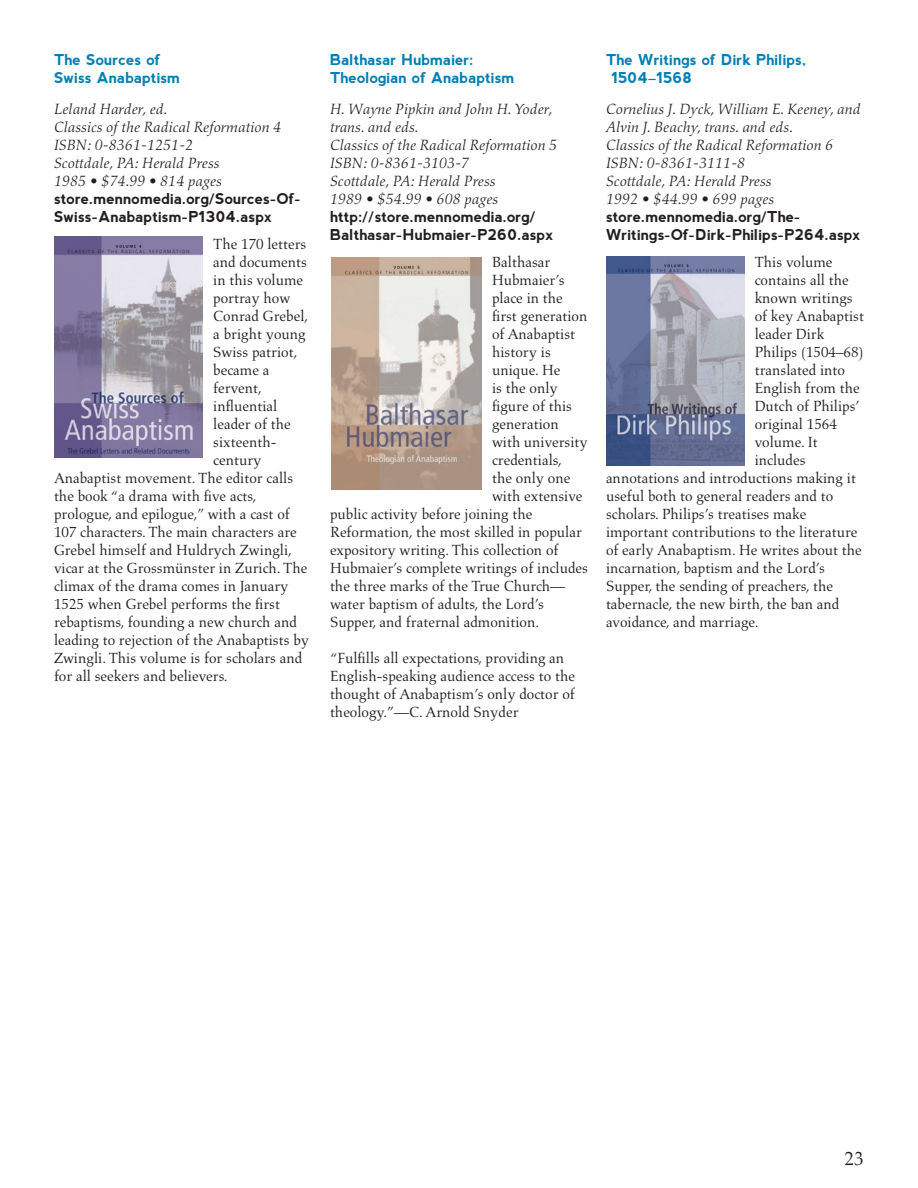
<style>
.page{position:relative;width:918px;height:1188px;background:#fff}
.page>*{position:absolute;margin:0;border:0;box-sizing:border-box;transform-origin:0 0}
.t1{font:19.5px "Aldus LT Std";color:#231f20}
.t2{font:15px/18px "Aldus LT Std";color:#231f20}
.t3{font:italic 15px/18px "Aldus Nova Pro";color:#231f20}
.t4{font:700 15px/18px "nevis";color:#231f20}
.t5{font:700 15px/18px "nevis";color:#007fb4}
</style>
<div class="page">
<img style="left:54px;top:237px;width:149px;height:221px">
<img style="left:606px;top:256px;width:138px;height:209px">
<img style="left:331px;top:257px;width:151px;height:232px">
<p class="t5" style="left:54px;top:51px;width:128px">The Sources of<br>Swiss Anabaptism</p>
<p class="t3" style="left:54px;top:101px;width:229px">Leland Harder, ed.<br>Classics of the Radical Reformation 4<br>ISBN: 0-8361-1251-2<br>Scottdale, PA: Herald Press<br>1985 • $74.99 • 814 pages</p>
<p class="t4" style="left:54px;top:190px;width:248px">store.mennomedia.org/Sources-Of-<br>Swiss-Anabaptism-P1304.aspx</p>
<p class="t2" style="left:213px;top:236px;width:95px">The 170 letters</p>
<p class="t2" style="left:213px;top:254px;width:95px">and documents</p>
<p class="t2" style="left:213px;top:272px;width:91px">in this volume</p>
<p class="t2" style="left:213px;top:290px;width:78px">portray how</p>
<p class="t2" style="left:213px;top:308px;width:96px">Conrad Grebel,</p>
<p class="t2" style="left:213px;top:326px;width:94px">a bright young</p>
<p class="t2" style="left:213px;top:344px;width:86px">Swiss patriot,</p>
<p class="t2" style="left:213px;top:362px;width:58px">became a</p>
<p class="t2" style="left:213px;top:380px;width:50px">fervent,</p>
<p class="t2" style="left:213px;top:398px;width:66px">influential</p>
<p class="t2" style="left:213px;top:416px;width:79px">leader of the</p>
<p class="t2" style="left:213px;top:434px;width:65px">sixteenth-</p>
<p class="t2" style="left:213px;top:452px;width:50px">century</p>
<p class="t2" style="left:54px;top:470px;width:241px">Anabaptist movement. The editor calls</p>
<p class="t2" style="left:54px;top:488px;width:204px">the book “a drama with five acts,</p>
<p class="t2" style="left:54px;top:506px;width:237px">prologue, and epilogue,” with a cast of</p>
<p class="t2" style="left:54px;top:524px;width:244px">107 characters. The main characters are</p>
<p class="t2" style="left:54px;top:542px;width:239px">Grebel himself and Huldrych Zwingli,</p>
<p class="t2" style="left:54px;top:560px;width:255px">vicar at the Grossmünster in Zurich. The</p>
<p class="t2" style="left:54px;top:578px;width:236px">climax of the drama comes in January</p>
<p class="t2" style="left:54px;top:596px;width:228px">1525 when Grebel performs the first</p>
<p class="t2" style="left:54px;top:614px;width:244px">rebaptisms, founding a new church and</p>
<p class="t2" style="left:54px;top:632px;width:257px">leading to rejection of the Anabaptists by</p>
<p class="t2" style="left:54px;top:650px;width:250px">Zwingli. This volume is for scholars and</p>
<p class="t2" style="left:54px;top:668px;width:175px">for all seekers and believers.</p>
<p class="t5" style="left:330px;top:51px;width:186px">Balthasar Hubmaier:<br>Theologian of Anabaptism</p>
<p class="t3" style="left:330px;top:101px;width:229px">H. Wayne Pipkin and John H. Yoder, trans. and eds.<br>Classics of the Radical Reformation 5<br>ISBN: 0-8361-3103-7<br>Scottdale, PA: Herald Press<br>1989 • $54.99 • 608 pages</p>
<p class="t4" style="left:330px;top:208px;width:225px">http://store.mennomedia.org/<br>Balthasar-Hubmaier-P260.aspx</p>
<p class="t2" style="left:492px;top:254px;width:60px">Balthasar</p>
<p class="t2" style="left:492px;top:272px;width:74px">Hubmaier’s</p>
<p class="t2" style="left:492px;top:290px;width:72px">place in the</p>
<p class="t2" style="left:492px;top:308px;width:97px">first generation</p>
<p class="t2" style="left:492px;top:326px;width:85px">of Anabaptist</p>
<p class="t2" style="left:492px;top:344px;width:60px">history is</p>
<p class="t2" style="left:492px;top:362px;width:70px">unique. He</p>
<p class="t2" style="left:492px;top:380px;width:67px">is the only</p>
<p class="t2" style="left:492px;top:398px;width:82px">figure of this</p>
<p class="t2" style="left:492px;top:416px;width:68px">generation</p>
<p class="t2" style="left:492px;top:434px;width:97px">with university</p>
<p class="t2" style="left:492px;top:452px;width:71px">credentials,</p>
<p class="t2" style="left:492px;top:470px;width:80px">the only one</p>
<p class="t2" style="left:492px;top:488px;width:92px">with extensive</p>
<p class="t2" style="left:330px;top:506px;width:204px">public activity before joining the</p>
<p class="t2" style="left:330px;top:524px;width:253px">Reformation, the most skilled in popular</p>
<p class="t2" style="left:330px;top:542px;width:230px">expository writing. This collection of</p>
<p class="t2" style="left:330px;top:560px;width:260px">Hubmaier’s complete writings of includes</p>
<p class="t2" style="left:330px;top:578px;width:237px">the three marks of the True Church—</p>
<p class="t2" style="left:330px;top:596px;width:215px">water baptism of adults, the Lord’s</p>
<p class="t2" style="left:330px;top:614px;width:211px">Supper, and fraternal admonition.</p>
<p class="t2" style="left:330px;top:650px;width:247px">“Fulfills all expectations, providing an English-speaking audience access to the thought of Anabaptism’s only doctor of theology.”—C. Arnold Snyder</p>
<p class="t5" style="left:611px;top:51px;width:197px;text-indent:-5px">The Writings of Dirk Philips,<br>1504–1568</p>
<p class="t3" style="left:606px;top:101px;width:256px">Cornelius J. Dyck, William E. Keeney, and<br>Alvin J. Beachy, trans. and eds.<br>Classics of the Radical Reformation 6<br>ISBN: 0-8361-3111-8<br>Scottdale, PA: Herald Press<br>1992 • $44.99 • 699 pages</p>
<p class="t4" style="left:606px;top:208px;width:256px">store.mennomedia.org/The-<br>Writings-Of-Dirk-Philips-P264.aspx</p>
<p class="t2" style="left:755px;top:254px;width:79px">This volume</p>
<p class="t2" style="left:755px;top:272px;width:96px">contains all the</p>
<p class="t2" style="left:755px;top:290px;width:99px">known writings</p>
<p class="t2" style="left:755px;top:308px;width:111px">of key Anabaptist</p>
<p class="t2" style="left:755px;top:326px;width:71px">leader Dirk</p>
<p class="t2" style="left:755px;top:344px;width:110px">Philips (1504–68)</p>
<p class="t2" style="left:755px;top:362px;width:92px">translated into</p>
<p class="t2" style="left:755px;top:380px;width:106px">English from the</p>
<p class="t2" style="left:755px;top:398px;width:107px">Dutch of Philips’</p>
<p class="t2" style="left:755px;top:416px;width:84px">original 1564</p>
<p class="t2" style="left:755px;top:434px;width:65px">volume. It</p>
<p class="t2" style="left:755px;top:452px;width:52px">includes</p>
<p class="t2" style="left:606px;top:470px;width:252px">annotations and introductions making it</p>
<p class="t2" style="left:606px;top:488px;width:229px">useful both to general readers and to</p>
<p class="t2" style="left:606px;top:506px;width:202px">scholars. Philips’s treatises make</p>
<p class="t2" style="left:606px;top:524px;width:253px">important contributions to the literature</p>
<p class="t2" style="left:606px;top:542px;width:257px">of early Anabaptism. He writes about the</p>
<p class="t2" style="left:606px;top:560px;width:221px">incarnation, baptism and the Lord’s</p>
<p class="t2" style="left:606px;top:578px;width:229px">Supper, the sending of preachers, the</p>
<p class="t2" style="left:606px;top:596px;width:235px">tabernacle, the new birth, the ban and</p>
<p class="t2" style="left:606px;top:614px;width:154px">avoidance, and marriage.</p>
<h1 class="t1" style="left:845px;top:1148px;width:21px">23</h1>
</div>
